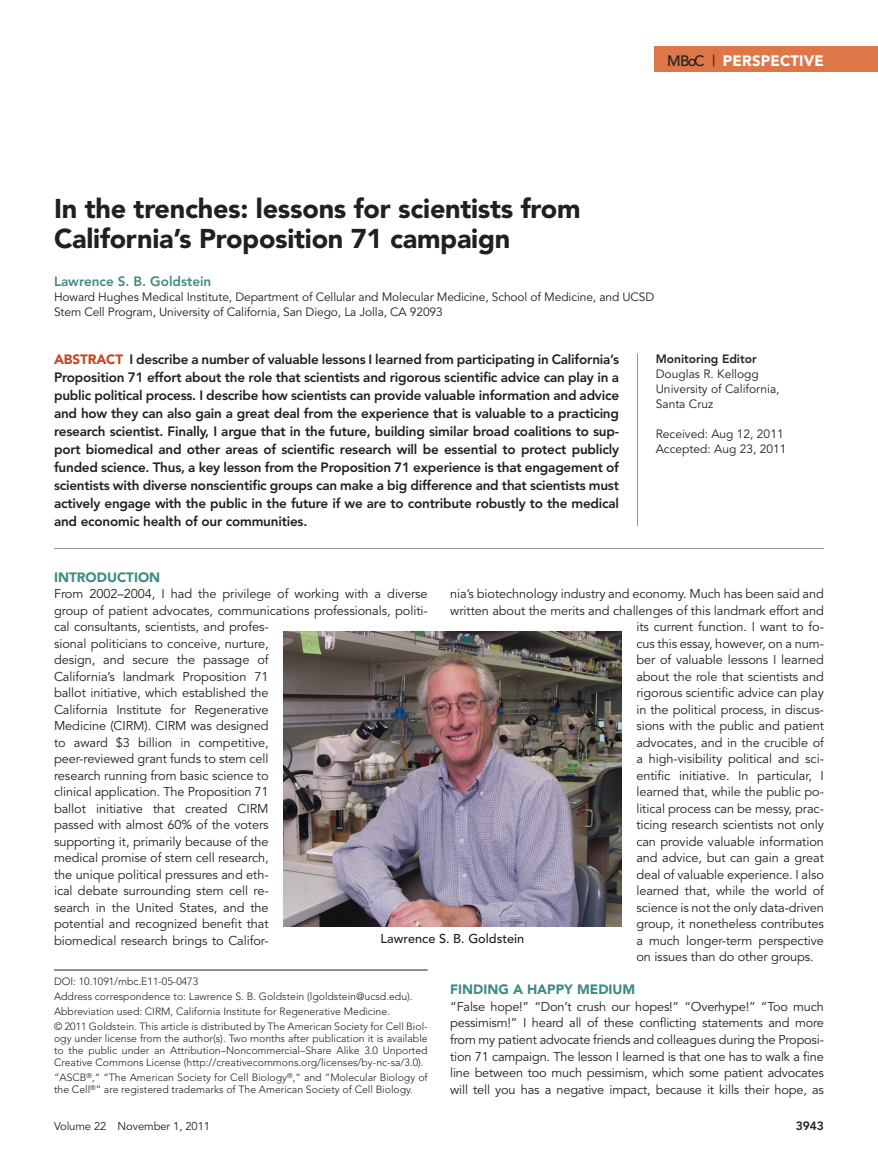
<style>
.page{position:relative;width:878px;height:1175px;background:#fff}
.page>*{position:absolute;margin:0;border:0;box-sizing:border-box;transform-origin:0 0}
.ArticleTitle{font:900 27px/30px "Avenir";letter-spacing:-.01em;color:#231f20}
.t1{font:900 15px "Avenir";letter-spacing:.01em;color:#fff}
.AbstractParaFL{font:800 13.5px/18px "Avenir";letter-spacing:-.015em;color:#231f20;text-align:justify}
.t2{font:900 13.5px "Avenir";color:#3e8c83}
.AritcleAU{font:800 13.5px "Avenir";color:#3e8c83}
.ParaFL{font:12.75px/16.5px "Avenir";letter-spacing:-.005em;color:#231f20}
.TableBody{font:500 12.75px "Avenir";color:#231f20}
.HistoryDate{font:12px/15px "Avenir";letter-spacing:-.01em;color:#231f20}
.MonitoringEditor{font:800 12px "Avenir";color:#231f20}
.ParaFL-2{font:800 12px "Avenir";color:#231f20}
.ParaFL-3{font:11.25px "Avenir";letter-spacing:-.01em;color:#231f20}
.AuthorNotes{font:300 10.5px/12px "Avenir";color:#231f20;text-align:justify}
.AuthorNotesFirst{font:300 10.5px "Avenir";color:#231f20}
.s1{font-weight:500;color:#231f20}
.s2{font-weight:400;color:#231f20}
.s3{font-weight:900;color:#c74522}
</style>
<div class="page">
<hr style="left:54px;top:969px;width:374px;height:1px;background:#231f20">
<hr style="left:54px;top:548px;width:770px;height:1px;background:#939598">
<div style="left:654px;top:46px;width:224px;height:26px;background:#dd7747"></div>
<img style="left:284px;top:631px;width:337px;height:295px">
<hr style="left:637px;top:353px;width:1px;height:173px;background:#939598">
<p class="t1" style="left:667px;top:51px;width:156px"><span class="s1">MBoC</span> <span class="s2">|</span> PERSPECTIVE</p>
<p class="ArticleTitle" style="left:54px;top:193px;width:528px">In the trenches: lessons for scientists from<br>California’s Proposition 71 campaign</p>
<p class="AritcleAU" style="left:54px;top:273px;width:159px">Lawrence S. B. Goldstein</p>
<p class="HistoryDate" style="left:54px;top:289px;width:601px">Howard Hughes Medical Institute, Department of Cellular and Molecular Medicine, School of Medicine, and UCSD<br>Stem Cell Program, University of California, San Diego, La Jolla, CA 92093</p>
<p class="AbstractParaFL" style="left:54px;top:350px;width:566px"><span class="s3">ABSTRACT</span> I describe a number of valuable lessons I learned from participating in California’s Proposition 71 effort about the role that scientists and rigorous scientific advice can play in a public political process. I describe how scientists can provide valuable information and advice and how they can also gain a great deal from the experience that is valuable to a practicing research scientist. Finally, I argue that in the future, building similar broad coalitions to sup&shy;port biomedical and other areas of scientific research will be essential to protect publicly funded science. Thus, a key lesson from the Proposition 71 experience is that engagement of scientists with diverse nonscientific groups can make a big difference and that scientists must actively engage with the public in the future if we are to contribute robustly to the medical and economic health of our communities.</p>
<p class="MonitoringEditor" style="left:655px;top:351px;width:102px">Monitoring Editor</p>
<p class="HistoryDate" style="left:655px;top:366px;width:105px">Douglas R. Kellogg</p>
<p class="HistoryDate" style="left:655px;top:381px;width:125px">University of California,<br>Santa Cruz</p>
<p class="HistoryDate" style="left:655px;top:426px;width:129px">Received: Aug 12, 2011</p>
<p class="HistoryDate" style="left:655px;top:441px;width:132px">Accepted: Aug 23, 2011</p>
<h1 class="t2" style="left:54px;top:568px;width:108px">INTRODUCTION</h1>
<p class="ParaFL" style="left:54px;top:586px;width:375px">From 2002–2004, I had the privilege of working with a diverse group of patient advocates, communications professionals, politi&shy;cal consultants, scientists, and profes-<br>sional politicians to conceive, nurture,<br>design, and secure the passage of<br>California’s landmark Proposition 71<br>ballot initiative, which established the<br>California Institute for Regenerative<br>Medicine (CIRM). CIRM was designed<br>to award $3 billion in competitive,<br>peer-reviewed grant funds to stem cell<br>research running from basic science to<br>clinical application. The Proposition 71<br>ballot initiative that created CIRM<br>passed with almost 60% of the voters<br>supporting it, primarily because of the<br>medical promise of stem cell research,<br>the unique political pressures and eth-<br>ical debate surrounding stem cell re-<br>search in the United States, and the<br>potential and recognized benefit that<br>biomedical research brings to Califor-</p>
<p class="ParaFL" style="left:450px;top:586px;width:375px">nia’s biotechnology industry and economy. Much has been said and</p>
<p class="ParaFL" style="left:450px;top:602px;width:375px">written about the merits and challenges of this landmark effort and</p>
<p class="ParaFL" style="left:636px;top:619px;width:189px">its current function. I want to fo-</p>
<p class="ParaFL" style="left:636px;top:635px;width:189px">cus this essay, however, on a num-</p>
<p class="ParaFL" style="left:636px;top:652px;width:189px">ber of valuable lessons I learned</p>
<p class="ParaFL" style="left:636px;top:668px;width:189px">about the role that scientists and</p>
<p class="ParaFL" style="left:636px;top:685px;width:189px">rigorous scientific advice can play</p>
<p class="ParaFL" style="left:636px;top:701px;width:189px">in the political process, in discus-</p>
<p class="ParaFL" style="left:636px;top:718px;width:189px">sions with the public and patient</p>
<p class="ParaFL" style="left:636px;top:734px;width:189px">advocates, and in the crucible of</p>
<p class="ParaFL" style="left:636px;top:751px;width:189px">a high-visibility political and sci-</p>
<p class="ParaFL" style="left:636px;top:767px;width:189px">entific initiative. In particular, I</p>
<p class="ParaFL" style="left:636px;top:784px;width:189px">learned that, while the public po-</p>
<p class="ParaFL" style="left:636px;top:800px;width:189px">litical process can be messy, prac-</p>
<p class="ParaFL" style="left:636px;top:817px;width:189px">ticing research scientists not only</p>
<p class="ParaFL" style="left:636px;top:833px;width:189px">can provide valuable information</p>
<p class="ParaFL" style="left:636px;top:850px;width:189px">and advice, but can gain a great</p>
<p class="ParaFL" style="left:636px;top:866px;width:189px">deal of valuable experience. I also</p>
<p class="ParaFL" style="left:636px;top:883px;width:189px">learned that, while the world of</p>
<p class="ParaFL" style="left:636px;top:899px;width:189px">science is not the only data-driven</p>
<p class="ParaFL" style="left:636px;top:916px;width:189px">group, it nonetheless contributes</p>
<p class="ParaFL" style="left:636px;top:932px;width:189px">a much longer-term perspective</p>
<p class="ParaFL" style="left:636px;top:949px;width:179px">on issues than do other groups.</p>
<h1 class="t2" style="left:450px;top:981px;width:17px">Findin</h1>
<h1 class="t2" style="left:498px;top:981px;width:138px">g a happy mediu m</h1>
<p class="ParaFL" style="left:450px;top:998px;width:375px;text-align:justify">“False hope!” “Don’t crush our hopes!” “Overhype!” “Too much pessimism!” I heard all of these conflicting statements and more from my patient advocate friends and colleagues during the Proposi&shy;tion 71 campaign. The lesson I learned is that one has to walk a fine line between too much pessimism, which some patient advocates will tell you has a negative impact, because it kills their hope, as</p>
<p class="TableBody" style="left:380px;top:931px;width:145px">Lawrence S. B. Goldstein</p>
<p class="AuthorNotesFirst" style="left:54px;top:975px;width:146px">DOI: 10.1091/mbc.E11-05-0473</p>
<p class="AuthorNotes" style="left:54px;top:990px;width:360px">Address correspondence to: Lawrence S. B. Goldstein (lgoldstein@ucsd.edu).</p>
<p class="AuthorNotes" style="left:54px;top:1005px;width:337px">Abbreviation used: CIRM, California Institute for Regenerative Medicine.</p>
<p class="AuthorNotes" style="left:54px;top:1020px;width:375px">© 2011 Goldstein. This article is distributed by The American Society for Cell Biol&shy;ogy under license from the author(s). Two months after publication it is available to the public under an Attribution–Noncommercial–Share Alike 3.0 Unported Creative Commons License (http://creativecommons.org/licenses/by-nc-sa/3.0).</p>
<p class="AuthorNotes" style="left:54px;top:1071px;width:375px">“ASCB<sup>®</sup>,“ “The American Society for Cell Biology<sup>®</sup>,” and “Molecular Biology of the Cell<sup>®</sup>” are registered trademarks of The American Society of Cell Biology.</p>
<p class="ParaFL-3" style="left:54px;top:1119px;width:158px">Volume 22 November 1, 2011</p>
<p class="ParaFL-2" style="left:795px;top:1118px;width:30px">3943</p>
</div>
